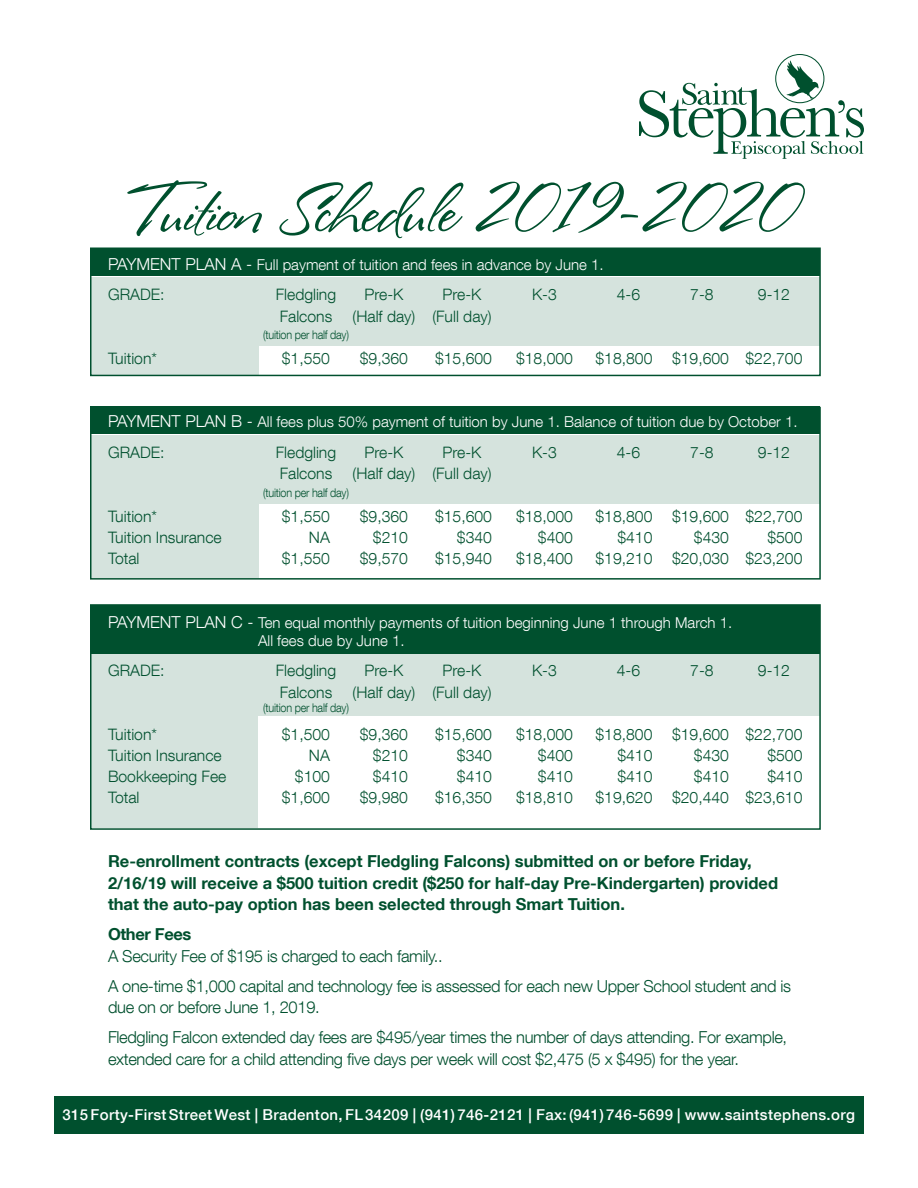
<style>
.page{position:relative;width:918px;height:1188px;background:#fff}
.page>*{position:absolute;margin:0;border:0;box-sizing:border-box;transform-origin:0 0}
.t1{font:63px "Stephanie Marie JF";color:#00502e}
.t2{font:300 16.5px/21.3px "Helvetica Neue LT Com";letter-spacing:-.02em;color:#00502e}
.t3{font:700 16.5px/21.3px "Helvetica Neue LT Com";color:#00502e}
.t4{font:700 16.5px "Helvetica Neue LT Com";letter-spacing:-.02em;color:#00502e}
.t5{font:300 15.75px "Helvetica Neue LT Com";color:#00502e}
.t6{font:300 15px/18px "Helvetica Neue LT Com";color:#fff}
.t7{font:500 15px "Helvetica Neue LT Com";letter-spacing:.025em;color:#fff}
.t8{font:300 12px "Helvetica Neue LT Com";letter-spacing:-.02em;color:#00502e;scale:.9 1}
.s1{font-size:16.5px}
</style>
<div class="page">
<svg style="left:639px;top:60px;width:225px;height:99px"></svg>
<div style="left:54px;top:1096px;width:810px;height:38px;background:#00502e"></div>
<div style="left:91px;top:634px;width:166px;height:194px;background:#d5e3dd"></div>
<div style="left:91px;top:634px;width:728px;height:82px;background:#d5e3dd"></div>
<div style="left:91px;top:605px;width:729px;height:48px;background:#00502e"></div>
<div style="left:90px;top:604px;width:731px;height:226px;border:2px solid #00502e"></div>
<div style="left:91px;top:277px;width:168px;height:97px;background:#d5e3dd"></div>
<div style="left:91px;top:435px;width:168px;height:143px;background:#d5e3dd"></div>
<div style="left:91px;top:277px;width:728px;height:69px;background:#d5e3dd"></div>
<div style="left:91px;top:435px;width:728px;height:69px;background:#d5e3dd"></div>
<div style="left:91px;top:248px;width:729px;height:28px;background:#00502e"></div>
<div style="left:91px;top:406px;width:729px;height:28px;background:#00502e"></div>
<div style="left:90px;top:248px;width:731px;height:128px;border:2px solid #00502e"></div>
<div style="left:90px;top:407px;width:731px;height:173px;border:2px solid #00502e"></div>
<p class="t1" style="left:125px;top:173px;width:670px">Tuition Schedule 2019-2020</p>
<p class="t6" style="left:108px;top:255px;width:497px"><span class="s1">PAYMENT PLAN A -</span> Full payment of tuition and fees in advance by June 1.</p>
<p class="t5" style="left:108px;top:285px;width:58px">GRADE:</p>
<p class="t5" style="left:276px;top:285px;width:62px">Fledgling</p>
<p class="t5" style="left:365px;top:285px;width:40px">Pre-K</p>
<p class="t5" style="left:443px;top:285px;width:40px">Pre-K</p>
<p class="t5" style="left:532px;top:285px;width:26px">K-3</p>
<p class="t5" style="left:617px;top:285px;width:25px">4-6</p>
<p class="t5" style="left:690px;top:285px;width:25px">7-8</p>
<p class="t5" style="left:758px;top:285px;width:34px">9-12</p>
<p class="t5" style="left:280px;top:306px;width:54px">Falcons</p>
<p class="t5" style="left:353px;top:306px;width:140px">(Half day) (Full day)</p>
<p class="t8" style="left:263px;top:328px;width:97px">(tuition per half day)</p>
<p class="t5" style="left:108px;top:348px;width:51px">Tuition*</p>
<p class="t5" style="left:282px;top:348px;width:50px">$1,550</p>
<p class="t5" style="left:360px;top:348px;width:50px">$9,360</p>
<p class="t5" style="left:435px;top:348px;width:58px">$15,600</p>
<p class="t5" style="left:516px;top:348px;width:58px">$18,000</p>
<p class="t5" style="left:596px;top:348px;width:208px">$18,800 $19,600 $22,700</p>
<p class="t6" style="left:108px;top:413px;width:691px"><span class="s1">PAYMENT PLAN B -</span> All fees plus 50% payment of tuition by June 1. Balance of tuition due by October 1.</p>
<p class="t5" style="left:108px;top:443px;width:58px">GRADE:</p>
<p class="t5" style="left:276px;top:443px;width:62px">Fledgling</p>
<p class="t5" style="left:365px;top:443px;width:40px">Pre-K</p>
<p class="t5" style="left:443px;top:443px;width:40px">Pre-K</p>
<p class="t5" style="left:532px;top:443px;width:26px">K-3</p>
<p class="t5" style="left:617px;top:443px;width:25px">4-6</p>
<p class="t5" style="left:690px;top:443px;width:25px">7-8</p>
<p class="t5" style="left:758px;top:443px;width:34px">9-12</p>
<p class="t5" style="left:280px;top:464px;width:54px">Falcons</p>
<p class="t5" style="left:353px;top:464px;width:140px">(Half day) (Full day)</p>
<p class="t8" style="left:263px;top:485px;width:97px">(tuition per half day)</p>
<p class="t5" style="left:108px;top:506px;width:51px">Tuition*</p>
<p class="t5" style="left:282px;top:506px;width:50px">$1,550</p>
<p class="t5" style="left:360px;top:506px;width:50px">$9,360</p>
<p class="t5" style="left:435px;top:506px;width:58px">$15,600</p>
<p class="t5" style="left:516px;top:506px;width:58px">$18,000</p>
<p class="t5" style="left:596px;top:506px;width:208px">$18,800 $19,600 $22,700</p>
<p class="t5" style="left:108px;top:528px;width:115px">Tuition Insurance</p>
<p class="t5" style="left:309px;top:528px;width:23px">NA</p>
<p class="t5" style="left:373px;top:528px;width:37px">$210</p>
<p class="t5" style="left:457px;top:528px;width:37px">$340</p>
<p class="t5" style="left:538px;top:528px;width:37px">$400</p>
<p class="t5" style="left:617px;top:528px;width:37px">$410</p>
<p class="t5" style="left:694px;top:528px;width:37px">$430</p>
<p class="t5" style="left:767px;top:528px;width:37px">$500</p>
<p class="t5" style="left:108px;top:549px;width:33px">Total</p>
<p class="t5" style="left:282px;top:549px;width:50px">$1,550</p>
<p class="t5" style="left:360px;top:549px;width:50px">$9,570</p>
<p class="t5" style="left:435px;top:549px;width:58px">$15,940</p>
<p class="t5" style="left:516px;top:549px;width:58px">$18,400</p>
<p class="t5" style="left:596px;top:549px;width:208px">$19,210 $20,030 $23,200</p>
<p class="t6" style="left:258px;top:613px;width:476px;text-indent:-150px"><span class="s1">PAYMENT PLAN C -</span> Ten equal monthly payments of tuition beginning June 1 through March 1.<br>All fees due by June 1.</p>
<p class="t5" style="left:108px;top:661px;width:58px">GRADE:</p>
<p class="t5" style="left:276px;top:661px;width:62px">Fledgling</p>
<p class="t5" style="left:365px;top:661px;width:40px">Pre-K</p>
<p class="t5" style="left:443px;top:661px;width:40px">Pre-K</p>
<p class="t5" style="left:532px;top:661px;width:26px">K-3</p>
<p class="t5" style="left:617px;top:661px;width:25px">4-6</p>
<p class="t5" style="left:690px;top:661px;width:25px">7-8</p>
<p class="t5" style="left:758px;top:661px;width:34px">9-12</p>
<p class="t5" style="left:280px;top:683px;width:54px">Falcons</p>
<p class="t5" style="left:353px;top:683px;width:140px">(Half day) (Full day)</p>
<p class="t8" style="left:263px;top:701px;width:97px">(tuition per half day)</p>
<p class="t5" style="left:108px;top:724px;width:51px">Tuition*</p>
<p class="t5" style="left:282px;top:724px;width:50px">$1,500</p>
<p class="t5" style="left:360px;top:724px;width:50px">$9,360</p>
<p class="t5" style="left:435px;top:724px;width:58px">$15,600</p>
<p class="t5" style="left:516px;top:724px;width:58px">$18,000</p>
<p class="t5" style="left:596px;top:724px;width:208px">$18,800 $19,600 $22,700</p>
<p class="t5" style="left:108px;top:746px;width:115px">Tuition Insurance</p>
<p class="t5" style="left:309px;top:746px;width:23px">NA</p>
<p class="t5" style="left:373px;top:746px;width:37px">$210</p>
<p class="t5" style="left:457px;top:746px;width:37px">$340</p>
<p class="t5" style="left:538px;top:746px;width:37px">$400</p>
<p class="t5" style="left:617px;top:746px;width:37px">$410</p>
<p class="t5" style="left:694px;top:746px;width:37px">$430</p>
<p class="t5" style="left:767px;top:746px;width:37px">$500</p>
<p class="t5" style="left:108px;top:767px;width:120px">Bookkeeping Fee</p>
<p class="t5" style="left:295px;top:767px;width:37px">$100</p>
<p class="t5" style="left:373px;top:767px;width:37px">$410</p>
<p class="t5" style="left:457px;top:767px;width:37px">$410</p>
<p class="t5" style="left:538px;top:767px;width:37px">$410</p>
<p class="t5" style="left:617px;top:767px;width:37px">$410</p>
<p class="t5" style="left:694px;top:767px;width:37px">$410</p>
<p class="t5" style="left:767px;top:767px;width:37px">$410</p>
<p class="t5" style="left:108px;top:788px;width:33px">Total</p>
<p class="t5" style="left:282px;top:788px;width:50px">$1,600</p>
<p class="t5" style="left:360px;top:788px;width:50px">$9,980</p>
<p class="t5" style="left:435px;top:788px;width:58px">$16,350</p>
<p class="t5" style="left:516px;top:788px;width:58px">$18,810</p>
<p class="t5" style="left:596px;top:788px;width:208px">$19,620 $20,440 $23,610</p>
<p class="t3" style="left:108px;top:850px;width:672px">Re-enrollment contracts (except Fledgling Falcons) submitted on or before Friday,<br>2/16/19 will receive a $500 tuition credit ($250 for half-day Pre-Kindergarten) provided that the auto-pay option has been selected through Smart Tuition.</p>
<p class="t4" style="left:108px;top:924px;width:85px">Other Fees</p>
<p class="t2" style="left:108px;top:945px;width:336px">A Security Fee of $195 is charged to each family..</p>
<p class="t2" style="left:108px;top:975px;width:685px">A one-time $1,000 capital and technology fee is assessed for each new Upper School student and is due on or before June 1, 2019.</p>
<p class="t2" style="left:108px;top:1027px;width:681px">Fledgling Falcon extended day fees are $495/year times the number of days attending. For example, extended care for a child attending five days per week will cost $2,475 (5 x $495) for the year.</p>
<p class="t7" style="left:63px;top:1106px;width:794px">315 Forty-First Street West | Bradenton, FL 34209 | (941) 746-2121 | Fax: (941) 746-5699 | www.saintstephens.org</p>
</div>
